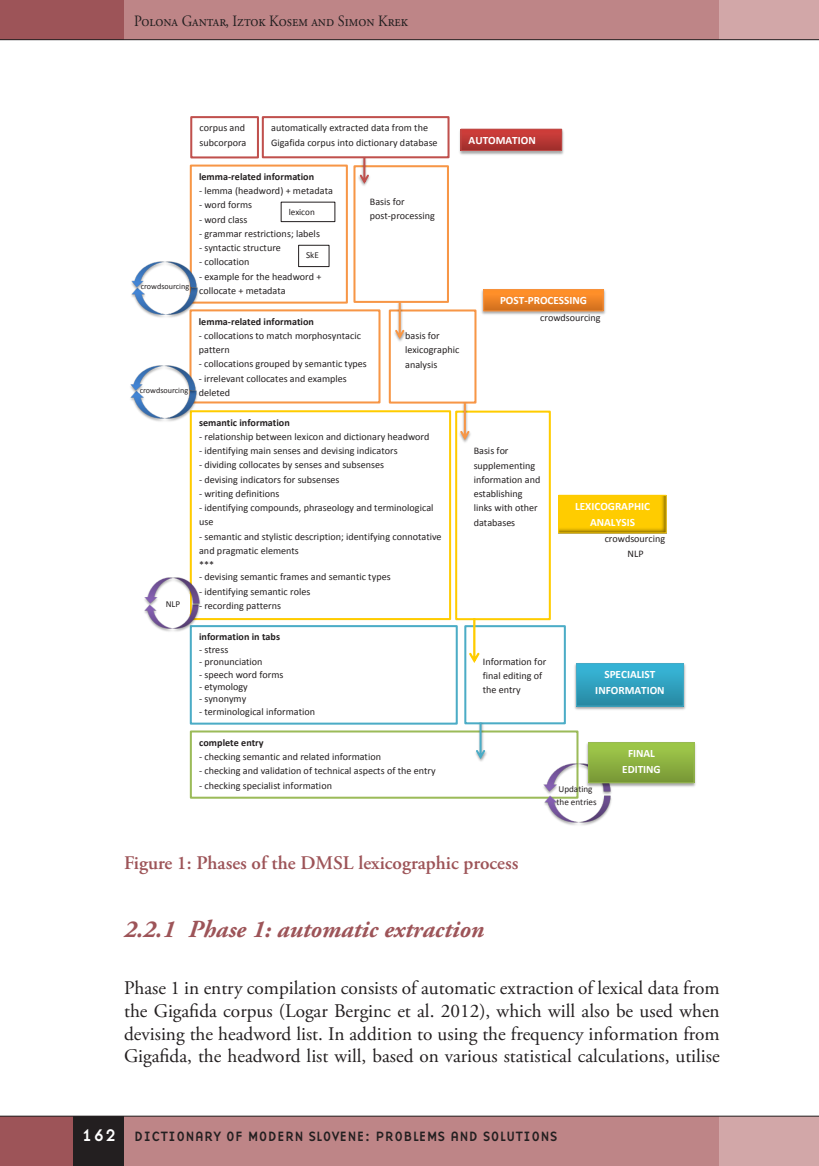
<style>
.page{position:relative;width:819px;height:1166px;background:#fff}
.page>*{position:absolute;margin:0;border:0;box-sizing:border-box;transform-origin:0 0}
.R_Naslov_-_Tretja_ra{font:italic 700 24.5px "Adobe Garamond Pro";color:#9d5458}
.t1{font:19.25px/22.8px "Adobe Garamond Pro";color:#231f20;text-align:justify}
.Tabele_in_slike_nasl{font:600 19.25px "Adobe Garamond Pro";color:#9d5458}
.t2{font:17.5px "Base Nine";color:#fff}
.t3{font:15.75px "Adobe Garamond Pro";color:#231f20;scale:.9 1}
.t4{font:14px "Base Nine";color:#231f20}
.t5{font:700 11.2px/15.8px "Calibri";color:#fff;text-align:center}
.t6{font:10.15px/14.2px "Calibri";color:#231f20}
.t7{font:700 10.15px "Calibri";color:#231f20}
.t8{font:9.1px/12.8px "Calibri";color:#231f20}
.t9{font:8.22px "Calibri";letter-spacing:-.005em;color:#231f20}
</style>
<div class="page">
<div style="left:124px;top:1116px;width:620px;height:50px;background:#be8587"></div>
<div style="left:719px;top:1116px;width:100px;height:50px;background:#d2a7a8"></div>
<div style="left:122px;top:0;width:597px;height:40px;background:#be8587"></div>
<div style="left:719px;top:0;width:100px;height:40px;background:#d2a7a8"></div>
<div style="left:0;top:1116px;width:74px;height:50px;background:#9d5458"></div>
<div style="left:74px;top:1116px;width:50px;height:50px;background:#231f20"></div>
<div style="left:0;top:0;width:124px;height:40px;background:#9d5458"></div>
<hr style="left:0;top:39px;width:819px;height:1px;background:#231f20">
<hr style="left:0;top:1116px;width:819px;height:1px;background:#231f20">
<div style="left:190px;top:410px;width:261px;height:210px;border:2px solid #fc0"></div>
<div style="left:189px;top:309px;width:191px;height:94px;border:2px solid #f79646"></div>
<div style="left:389px;top:309px;width:87px;height:95px;border:2px solid #f79646"></div>
<div style="left:190px;top:625px;width:267px;height:99px;border:2px solid #4bacc6"></div>
<img style="left:144px;top:608px;width:57px;height:26px">
<img style="left:481px;top:289px;width:125px;height:26px">
<svg style="left:485px;top:291px;width:116px;height:18px;background:#ec8225"></svg>
<div style="left:483px;top:289px;width:120px;height:22px;border:1px solid #f69240"></div>
<img style="left:388px;top:309px;width:24px;height:44px">
<svg style="left:395px;top:303px;width:9px;height:36px"></svg>
<div style="left:262px;top:116px;width:187px;height:42px;border:2px solid #c0504d"></div>
<div style="left:455px;top:411px;width:96px;height:209px;border:2px solid #fc0"></div>
<div style="left:464px;top:625px;width:102px;height:99px;border:2px solid #4bacc6"></div>
<div style="left:190px;top:730px;width:388px;height:69px;border:2px solid #9bbb59"></div>
<img style="left:468px;top:721px;width:25px;height:41px">
<svg style="left:476px;top:722px;width:9px;height:37px"></svg>
<img style="left:144px;top:576px;width:57px;height:32px">
<img style="left:459px;top:128px;width:105px;height:27px">
<svg style="left:462px;top:131px;width:98px;height:18px;background:#b93633"></svg>
<div style="left:460px;top:129px;width:102px;height:22px;border:1px solid #be4b48"></div>
<svg style="left:469px;top:618px;width:10px;height:45px"></svg>
<div style="left:190px;top:165px;width:158px;height:139px;border:2px solid #f79646"></div>
<div style="left:190px;top:116px;width:69px;height:42px;border:2px solid #c0504d"></div>
<div style="left:353px;top:165px;width:96px;height:138px;border:2px solid #f79646"></div>
<img style="left:574px;top:663px;width:112px;height:47px">
<div style="left:576px;top:663px;width:107px;height:43px;background:linear-gradient(to bottom,#38b9dc,#2889a2)"></div>
<div style="left:576px;top:663px;width:107px;height:43px;border:1px solid #46aac5"></div>
<img style="left:540px;top:763px;width:72px;height:34px">
<img style="left:541px;top:795px;width:71px;height:31px">
<img style="left:585px;top:742px;width:111px;height:46px">
<div style="left:588px;top:742px;width:106px;height:41px;background:linear-gradient(to bottom,#a2cc4b,#789736)"></div>
<div style="left:588px;top:742px;width:106px;height:41px;border:1px solid #98b954"></div>
<img style="left:131px;top:292px;width:69px;height:28px">
<img style="left:131px;top:261px;width:68px;height:31px">
<img style="left:560px;top:497px;width:104px;height:34px">
<div style="left:558px;top:495px;width:108px;height:38px;border:1px solid #fc0"></div>
<img style="left:352px;top:155px;width:25px;height:43px">
<svg style="left:359px;top:157px;width:10px;height:27px"></svg>
<div style="left:281px;top:202px;width:54px;height:20px;border:1px solid #231f20"></div>
<div style="left:298px;top:245px;width:31px;height:22px;border:1px solid #231f20"></div>
<img style="left:452px;top:401px;width:25px;height:53px">
<svg style="left:460px;top:403px;width:9px;height:37px"></svg>
<img style="left:130px;top:396px;width:69px;height:27px">
<img style="left:130px;top:364px;width:68px;height:32px">
<h3 class="t3" style="left:134px;top:11px;width:306px">Polona Gantar, Iztok Kosem and Simon Krek</h3>
<p class="t9" style="left:141px;top:281px;width:50px">crowdsourcing</p>
<p class="t9" style="left:140px;top:384px;width:50px">crowdsourcing</p>
<p class="t8" style="left:166px;top:597px;width:16px">NLP</p>
<p class="t6" style="left:199px;top:121px;width:48px">corpus and subcorpora</p>
<p class="t6" style="left:271px;top:121px;width:168px">automatically extracted data from the<br>Gigafida corpus into dictionary database</p>
<p class="t5" style="left:468px;top:132px;width:69px">AUTOMATION</p>
<p class="t7" style="left:199px;top:169px;width:117px">lemma-related information</p>
<p class="t6" style="left:199px;top:183px;width:135px">- lemma (headword) + metadata</p>
<p class="t6" style="left:199px;top:198px;width:55px">- word forms</p>
<p class="t6" style="left:199px;top:212px;width:50px">- word class</p>
<p class="t6" style="left:199px;top:226px;width:122px">- grammar restrictions; labels</p>
<p class="t6" style="left:199px;top:240px;width:83px">- syntactic structure</p>
<p class="t6" style="left:199px;top:255px;width:52px">- collocation</p>
<p class="t6" style="left:199px;top:269px;width:124px">- example for the headword + collocate + metadata</p>
<p class="t8" style="left:289px;top:205px;width:28px">lexicon</p>
<p class="t8" style="left:306px;top:248px;width:14px">SkE</p>
<p class="t6" style="left:370px;top:194px;width:66px">Basis for post-processing</p>
<p class="t7" style="left:199px;top:314px;width:117px">lemma-related information</p>
<p class="t6" style="left:199px;top:328px;width:164px">- collocations to match morphosyntacic pattern</p>
<p class="t6" style="left:199px;top:357px;width:169px">- collocations grouped by semantic types</p>
<p class="t6" style="left:199px;top:371px;width:149px">- irrelevant collocates and examples deleted</p>
<p class="t6" style="left:405px;top:328px;width:56px">basis for lexicographic analysis</p>
<p class="t7" style="left:199px;top:415px;width:92px">semantic information</p>
<p class="t6" style="left:199px;top:429px;width:232px">- relationship between lexicon and dictionary headword</p>
<p class="t6" style="left:199px;top:443px;width:200px">- identifying main senses and devising indicators</p>
<p class="t6" style="left:199px;top:458px;width:186px">- dividing collocates by senses and subsenses</p>
<p class="t6" style="left:199px;top:472px;width:142px">- devising indicators for subsenses</p>
<p class="t6" style="left:199px;top:486px;width:82px">- writing definitions</p>
<p class="t6" style="left:199px;top:500px;width:236px">- identifying compounds, phraseology and terminological use</p>
<p class="t6" style="left:199px;top:529px;width:244px">- semantic and stylistic description; identifying connotative and pragmatic elements<br>***</p>
<p class="t6" style="left:199px;top:570px;width:193px">- devising semantic frames and semantic types</p>
<p class="t6" style="left:199px;top:584px;width:113px">- identifying semantic roles</p>
<p class="t6" style="left:199px;top:598px;width:83px">- recording patterns</p>
<p class="t7" style="left:199px;top:630px;width:82px">information in tabs</p>
<p class="t6" style="left:199px;top:642px;width:31px">- stress</p>
<p class="t6" style="left:199px;top:654px;width:65px">- pronunciation</p>
<p class="t6" style="left:199px;top:667px;width:86px">- speech word forms</p>
<p class="t6" style="left:199px;top:679px;width:50px">- etymology</p>
<p class="t6" style="left:199px;top:692px;width:49px">- synonymy</p>
<p class="t6" style="left:199px;top:704px;width:117px">- terminological information</p>
<p class="t7" style="left:199px;top:735px;width:66px">complete entry</p>
<p class="t6" style="left:199px;top:749px;width:183px">- checking semantic and related information</p>
<p class="t6" style="left:199px;top:763px;width:238px">- checking and validation of technical aspects of the entry</p>
<p class="t6" style="left:199px;top:778px;width:134px">- checking specialist information</p>
<p class="t5" style="left:500px;top:292px;width:88px">POST-PROCESSING</p>
<p class="t6" style="left:540px;top:310px;width:62px">crowdsourcing</p>
<p class="t6" style="left:473px;top:444px;width:68px">Basis for supplementing information and establishing links with other databases</p>
<p class="t5" style="left:575px;top:498px;width:76px">LEXICOGRAPHIC<br>ANALYSIS</p>
<p class="t6" style="left:604px;top:532px;width:62px;text-align:center">crowdsourcing<br>NLP</p>
<p class="t6" style="left:483px;top:654px;width:65px">Information for final editing of the entry</p>
<p class="t5" style="left:595px;top:666px;width:71px">SPECIALIST<br>INFORMATION</p>
<p class="t8" style="left:556px;top:782px;width:42px">Updating the entries</p>
<p class="t5" style="left:622px;top:745px;width:40px">FINAL<br>EDITING</p>
<p class="Tabele_in_slike_nasl" style="left:124px;top:852px;width:396px">Figure 1: Phases of the DMSL lexicographic process</p>
<p class="R_Naslov_-_Tretja_ra" style="left:124px;top:914px;width:362px">2.2.1 Phase 1: automatic extraction</p>
<p class="t1" style="left:124px;top:977px;width:597px">Phase 1 in entry compilation consists of automatic extraction of lexical data from the Gigafida corpus (Logar Berginc et al. 2012), which will also be used when devising the headword list. In addition to using the frequency information from Gigafida, the headword list will, based on various statistical calculations, utilise</p>
<h3 class="t2" style="left:81px;top:1123px;width:37px">162</h3>
<h3 class="t4" style="left:134px;top:1126px;width:425px">DICTIONARY OF MODERN SLOVENE: PROBLEMS AND SOLUTIONS</h3>
</div>
